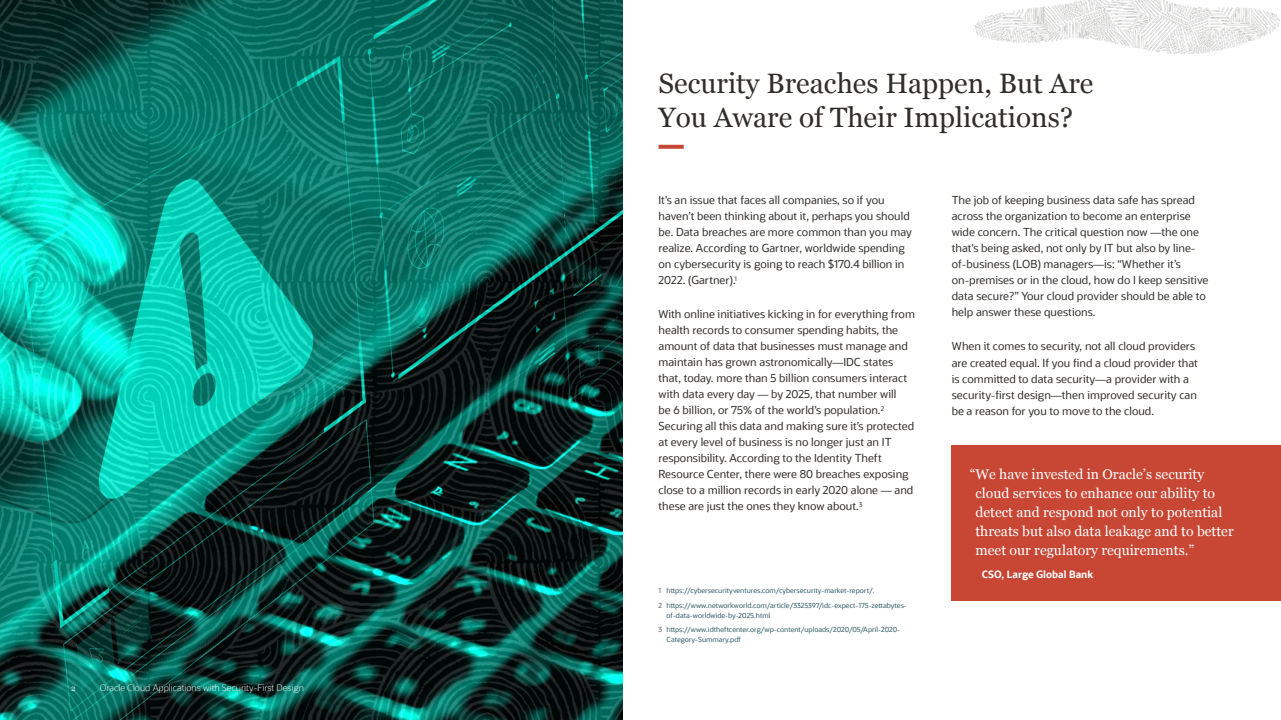
<style>
.page{position:relative;width:1281px;height:720px;background:#fff}
.page>*{position:absolute;margin:0;border:0;box-sizing:border-box;transform-origin:0 0}
.t1{font:28px/33.6px "Georgia";color:#312d2a}
.t2{font:14px/19px "Georgia";color:#fff}
.t3{font:11px/16px "Oracle Sans";color:#312d2a}
.t4{font:700 10px "Oracle Sans";color:#fff}
.t5{font:300 9px "Oracle Sans";color:#ecebeb}
.t6{font:8px "Georgia";color:#ecebeb}
.t7{font:7px/10px "Oracle Sans";color:#2c5967}
.s1{color:#67605b}
</style>
<div class="page">
<div style="left:951px;top:446px;width:329px;height:155px;background:#c74634"></div>
<svg style="left:660px;top:145px;width:21px;height:4px"></svg>
<img style="left:0;top:0;width:622px;height:720px">
<img style="left:973px;top:0;width:306px;height:54px">
<p class="t6" style="left:71px;top:682px;width:6px">2</p>
<p class="t5" style="left:100px;top:683px;width:206px">Oracle Cloud Applications with Security-First Design</p>
<h1 class="t1" style="left:658px;top:66px;width:436px">Security Breaches Happen, But Are<br>You Aware of Their Implications?</h1>
<p class="t3" style="left:658px;top:193px;width:255px">It’s an issue that faces all companies, so if you haven’t been thinking about it, perhaps you should be. Data breaches are more common than you may realize. According to Gartner, worldwide spending on cybersecurity is going to reach $170.4 billion in 2022. (Gartner).<sup>1</sup></p>
<p class="t3" style="left:658px;top:307px;width:258px">With online initiatives kicking in for everything from health records to consumer spending habits, the amount of data that businesses must manage and maintain has grown astronomically—IDC states that, today. more than 5 billion consumers interact with data every day — by 2025, that number will<br>be 6 billion, or 75% of the world’s population.<sup>2<br></sup>Securing all this data and making sure it’s protected at every level of business is no longer just an IT responsibility. According to the Identity Theft Resource Center, there were 80 breaches exposing close to a million records in early 2020 alone — and these are just the ones they know about.<sup>3</sup></p>
<p class="t7" style="left:658px;top:586px;width:217px"><span class="s1">1</span> https://cybersecurityventures.com/cybersecurity-market-report/<span class="s1">.</span></p>
<p class="t7" style="left:666px;top:600px;width:242px;text-indent:-8px"><span class="s1">2</span> https://www.networkworld.com/article/3325397/idc-expect-175-zettabytes&shy;of-data-worldwide-by-2025.html</p>
<p class="t7" style="left:666px;top:625px;width:235px;text-indent:-8px"><span class="s1">3</span> https://www.idtheftcenter.org/wp-content/uploads/2020/05/April-2020-<br>Category-Summary.pdf</p>
<p class="t3" style="left:951px;top:193px;width:258px">The job of keeping business data safe has spread across the organization to become an enterprise wide concern. The critical question now —the one that’s being asked, not only by IT but also by line&shy;of-business (LOB) managers—is: “Whether it’s on-premises or in the cloud, how do I keep sensitive data secure?” Your cloud provider should be able to help answer these questions.</p>
<p class="t3" style="left:951px;top:339px;width:245px">When it comes to security, not all cloud providers</p>
<p class="t3" style="left:951px;top:355px;width:248px">are created equal. If you find a cloud provider that is committed to data security—a provider with a security-first design—then improved security can</p>
<p class="t3" style="left:951px;top:403px;width:204px">be a reason for you to move to the cloud.</p>
<h3 class="t2" style="left:975px;top:464px;width:260px;text-indent:-6px">“We have invested in Oracle’s security cloud services to enhance our ability to detect and respond not only to potential threats but also data leakage and to better meet our regulatory requirements.”</h3>
<h5 class="t4" style="left:981px;top:568px;width:113px">CSO, Large Global Bank</h5>
</div>
